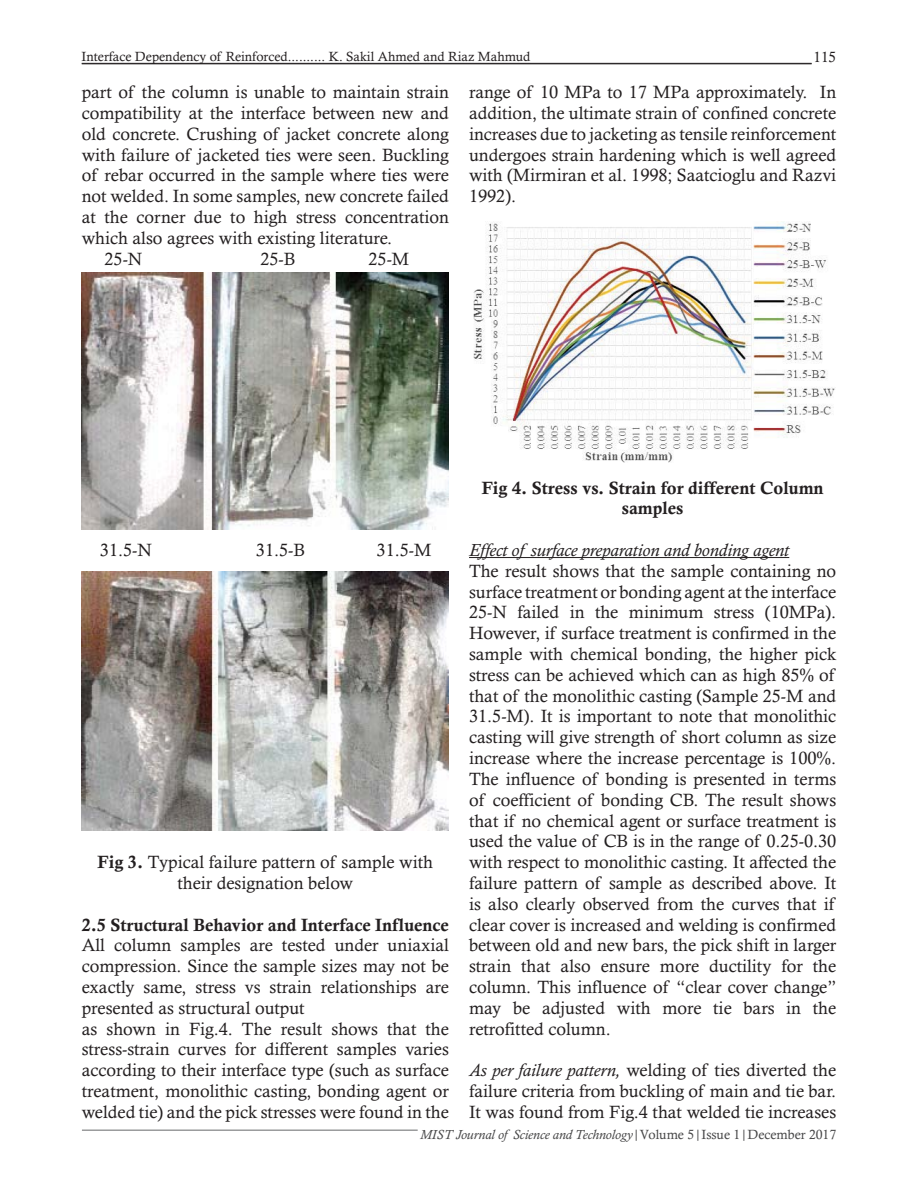
<style>
.page{position:relative;width:918px;height:1188px;background:#fff}
.page>*{position:absolute;margin:0;border:0;box-sizing:border-box;transform-origin:0 0}
.t1{font:17.85px/20.9px "Calisto";color:#231f20;text-align:justify}
.t2{font:17.85px/20.9px "Calis MT Bol";color:#231f20;text-align:center}
.t3{font:italic 17.85px "Calisto";color:#231f20}
.t4{font:14.85px "Calisto";color:#231f20}
.t5{font:13.35px "Calisto";color:#231f20}
.t6{font:italic 13.35px "Calisto";color:#464647}
.s1{font-family:"Calis MT Bol"}
.s2{font-style:italic}
.s3{font-style:normal}
</style>
<div class="page">
<hr style="left:82px;top:1130px;width:336px;height:1px;background:#6d6e70">
<hr style="left:82px;top:63px;width:730px;height:1px;background:#231f20">
<hr style="left:82px;top:64px;width:730px;height:1px;background:#231f20">
<hr style="left:469px;top:557px;width:320px;height:1px;background:#231f20">
<img style="left:82px;top:273px;width:367px;height:257px">
<img style="left:82px;top:571px;width:367px;height:260px">
<img style="left:473px;top:221px;width:362px;height:242px">
<p class="t5" style="left:82px;top:52px;width:450px">Interface Dependency of Reinforced.......... K. Sakil Ahmed and Riaz Mahmud</p>
<p class="t4" style="left:813px;top:52px;width:24px">115</p>
<p class="t1" style="left:82px;top:83px;width:369px">part of the column is unable to maintain strain</p>
<p class="t1" style="left:82px;top:104px;width:369px">compatibility at the interface between new and</p>
<p class="t1" style="left:82px;top:125px;width:369px">old concrete. Crushing of jacket concrete along</p>
<p class="t1" style="left:82px;top:146px;width:369px">with failure of jacketed ties were seen. Buckling</p>
<p class="t1" style="left:82px;top:166px;width:369px">of rebar occurred in the sample where ties were</p>
<p class="t1" style="left:82px;top:187px;width:369px">not welded. In some samples, new concrete failed</p>
<p class="t1" style="left:82px;top:208px;width:369px">at the corner due to high stress concentration</p>
<p class="t1" style="left:82px;top:229px;width:312px">which also agrees with existing literature.</p>
<p class="t1" style="left:104px;top:250px;width:39px">25-N</p>
<p class="t1" style="left:260px;top:250px;width:36px">25-B</p>
<p class="t1" style="left:369px;top:250px;width:42px">25-M</p>
<p class="t1" style="left:469px;top:83px;width:369px">range of 10 MPa to 17 MPa approximately. In addition, the ultimate strain of confined concrete increases due to jacketing as tensile reinforcement undergoes strain hardening which is well agreed with (Mirmiran et al. 1998; Saatcioglu and Razvi 1992).</p>
<p class="t1" style="left:100px;top:541px;width:54px">31.5-N</p>
<p class="t1" style="left:256px;top:541px;width:51px">31.5-B</p>
<p class="t1" style="left:377px;top:541px;width:56px">31.5-M</p>
<p class="t1" style="left:98px;top:853px;width:337px;text-align:center"><span class="s1">Fig 3.</span> Typical failure pattern of sample with their designation below</p>
<p class="t2" style="left:82px;top:916px;width:369px">2.5 Structural Behavior and Interface Influence</p>
<p class="t1" style="left:82px;top:936px;width:369px;text-align:left">All column samples are tested under uniaxial compression. Since the sample sizes may not be exactly same, stress vs strain relationships are presented as structural output<br>as shown in Fig.4. The result shows that the stress-strain curves for different samples varies according to their interface type (such as surface treatment, monolithic casting, bonding agent or welded tie) and the pick stresses were found in the</p>
<p class="t2" style="left:482px;top:479px;width:343px">Fig 4. Stress vs. Strain for different Column samples</p>
<p class="t3" style="left:469px;top:543px;width:322px">Effect of surface preparation and bonding agent</p>
<p class="t1" style="left:469px;top:562px;width:369px">The result shows that the sample containing no surface treatment or bonding agent at the interface 25-N failed in the minimum stress (10MPa).<br>However, if surface treatment is confirmed in the sample with chemical bonding, the higher pick stress can be achieved which can as high 85% of that of the monolithic casting (Sample 25-M and 31.5-M). It is important to note that monolithic casting will give strength of short column as size increase where the increase percentage is 100%.<br>The influence of bonding is presented in terms of coefficient of bonding CB. The result shows that if no chemical agent or surface treatment is used the value of CB is in the range of 0.25-0.30 with respect to monolithic casting. It affected the failure pattern of sample as described above. It is also clearly observed from the curves that if clear cover is increased and welding is confirmed between old and new bars, the pick shift in larger strain that also ensure more ductility for the column. This influence of “clear cover change” may be adjusted with more tie bars in the retrofitted column.</p>
<p class="t1" style="left:469px;top:1061px;width:369px"><span class="s2">As per failure pattern,</span> welding of ties diverted the failure criteria from buckling of main and tie bar.<br>It was found from Fig.4 that welded tie increases</p>
<p class="t6" style="left:420px;top:1129px;width:418px">MIST Journal of Science and Technology<span class="s3">|Volume 5|Issue 1|December 2017</span></p>
</div>
